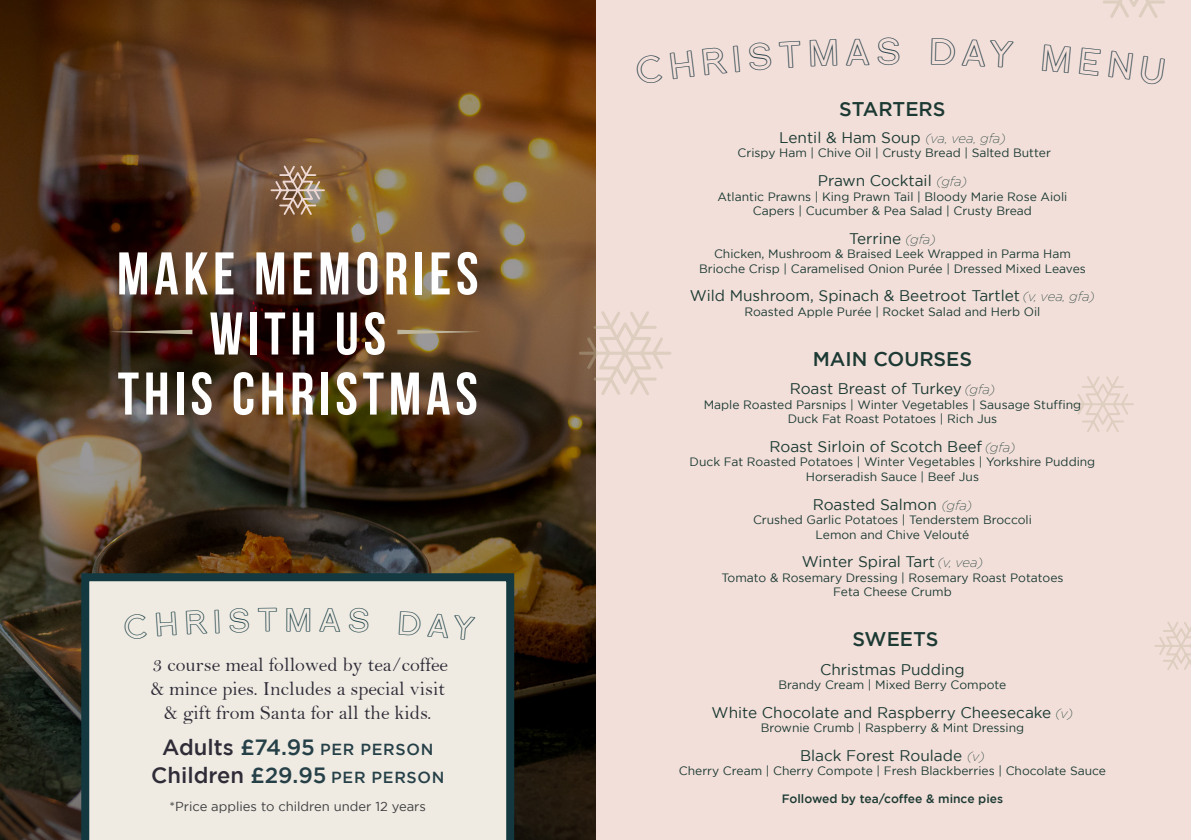
<style>
.page{position:relative;width:1191px;height:840px;background:#fff}
.page>*{position:absolute;margin:0;border:0;box-sizing:border-box;transform-origin:0 0}
.t1{font:700 60px "Bebas Neue";letter-spacing:.08em;color:#fff}
.t2{font:36px "Florencesans Outline";color:#264048}
.t3{font:32px "Florencesans Outline";color:#14383f}
.t4{font:20px/24px "Bell";color:#2f2c38;text-align:center}
.t5{font:500 19.8px "Gotham";color:#1c3a33}
.t6{font:500 16px/28px "Gotham";letter-spacing:.04em;color:#264048;text-align:center}
.t7{font:15.4px "Gotham";color:#1c3a33}
.t8{font:13px "Gotham";color:#3e3e3f}
.t9{font:12px "Gotham";color:#1c3a33}
.t10{font:500 12px "Gotham";color:#1c3a33}
.s1{font-size:22px;color:#2f2c38}
.s2{font-size:22px}
.s3{font-weight:200;font-style:italic;font-size:13.2px}
</style>
<div class="page">
<div style="left:595px;top:0;width:596px;height:839px;background:#f3dfda"></div>
<img style="left:0;top:0;width:595px;height:839px">
<svg style="left:81px;top:573px;width:433px;height:266px;background:#dfded7"></svg>
<svg style="left:269px;top:164px;width:57px;height:52px;background:#9a7b5e"></svg>
<svg style="left:577px;top:309px;width:94px;height:88px"></svg>
<svg style="left:1072px;top:376px;width:62px;height:56px"></svg>
<svg style="left:1154px;top:622px;width:37px;height:48px"></svg>
<svg style="left:1103px;top:0;width:62px;height:18px"></svg>
<svg style="left:397px;top:329px;width:84px;height:5px"></svg>
<svg style="left:109px;top:329px;width:83px;height:5px"></svg>
<svg style="left:124px;top:613px;width:23px;height:26px"></svg>
<svg style="left:156px;top:611px;width:21px;height:25px"></svg>
<svg style="left:186px;top:609px;width:21px;height:25px"></svg>
<svg style="left:215px;top:607px;width:34px;height:25px"></svg>
<svg style="left:258px;top:607px;width:19px;height:24px"></svg>
<svg style="left:319px;top:607px;width:21px;height:24px"></svg>
<svg style="left:349px;top:607px;width:20px;height:26px"></svg>
<svg style="left:399px;top:610px;width:22px;height:25px"></svg>
<svg style="left:427px;top:612px;width:48px;height:28px"></svg>
<p class="t1" style="left:117px;top:240px;width:363px">MAKE MEMORIES</p>
<p class="t1" style="left:209px;top:300px;width:178px">WITH US</p>
<p class="t1" style="left:118px;top:360px;width:361px">THIS CHRISTMAS</p>
<p class="t3" style="left:284px;top:601px;width:29px">M</p>
<p class="t4" style="left:150px;top:651px;width:299px">3 course meal followed by tea/coffee &amp; mince pies. Includes a special visit &amp; gift from Santa for all the kids.</p>
<p class="t6" style="left:151px;top:734px;width:295px"><span class="s1">Adults</span> <span class="s2">£74.95</span> PER PERSON<br><span class="s1">Children</span> <span class="s2">£29.95</span> PER PERSON</p>
<p class="t8" style="left:169px;top:798px;width:258px">*Price applies to children under 12 years</p>
<p class="t2" style="left:876px;top:32px;width:27px">S</p>
<p class="t5" style="left:839px;top:97px;width:108px">STARTERS</p>
<p class="t7" style="left:779px;top:129px;width:228px">Lentil &amp; Ham Soup <span class="s3">(va, vea, gfa)</span></p>
<p class="t9" style="left:737px;top:146px;width:315px">Crispy Ham | Chive Oil | Crusty Bread | Salted Butter</p>
<p class="t7" style="left:818px;top:172px;width:151px">Prawn Cocktail <span class="s3">(gfa)</span></p>
<p class="t9" style="left:717px;top:189px;width:351px">Atlantic Prawns | King Prawn Tail | Bloody Marie Rose Aioli</p>
<p class="t9" style="left:753px;top:204px;width:280px">Capers | Cucumber &amp; Pea Salad | Crusty Bread</p>
<p class="t7" style="left:849px;top:229px;width:88px">Terrine <span class="s3">(gfa)</span></p>
<p class="t9" style="left:714px;top:247px;width:358px">Chicken, Mushroom &amp; Braised Leek Wrapped in Parma Ham</p>
<p class="t9" style="left:699px;top:262px;width:388px">Brioche Crisp | Caramelised Onion Purée | Dressed Mixed Leaves</p>
<p class="t7" style="left:690px;top:287px;width:406px">Wild Mushroom, Spinach &amp; Beetroot Tartlet <span class="s3">(v, vea, gfa)</span></p>
<p class="t9" style="left:744px;top:305px;width:297px">Roasted Apple Purée | Rocket Salad and Herb Oil</p>
<p class="t5" style="left:812px;top:347px;width:161px">MAIN COURSES</p>
<p class="t7" style="left:789px;top:380px;width:207px">Roast Breast of Turkey <span class="s3">(gfa)</span></p>
<p class="t9" style="left:704px;top:397px;width:379px">Maple Roasted Parsnips | Winter Vegetables | Sausage Stuffing</p>
<p class="t9" style="left:787px;top:412px;width:211px">Duck Fat Roast Potatoes | Rich Jus</p>
<p class="t7" style="left:769px;top:437px;width:248px">Roast Sirloin of Scotch Beef <span class="s3">(gfa)</span></p>
<p class="t9" style="left:689px;top:455px;width:407px">Duck Fat Roasted Potatoes | Winter Vegetables | Yorkshire Pudding</p>
<p class="t9" style="left:806px;top:470px;width:175px">Horseradish Sauce | Beef Jus</p>
<p class="t7" style="left:812px;top:495px;width:161px">Roasted Salmon <span class="s3">(gfa)</span></p>
<p class="t9" style="left:753px;top:513px;width:280px">Crushed Garlic Potatoes | Tenderstem Broccoli</p>
<p class="t9" style="left:815px;top:527px;width:155px">Lemon and Chive Velouté</p>
<p class="t7" style="left:801px;top:553px;width:183px">Winter Spiral Tart <span class="s3">(v, vea)</span></p>
<p class="t9" style="left:721px;top:570px;width:344px">Tomato &amp; Rosemary Dressing | Rosemary Roast Potatoes</p>
<p class="t9" style="left:833px;top:585px;width:120px">Feta Cheese Crumb</p>
<p class="t5" style="left:852px;top:627px;width:87px">SWEETS</p>
<p class="t7" style="left:820px;top:660px;width:146px">Christmas Pudding</p>
<p class="t9" style="left:778px;top:677px;width:229px">Brandy Cream | Mixed Berry Compote</p>
<p class="t7" style="left:711px;top:703px;width:363px">White Chocolate and Raspberry Cheesecake <span class="s3">(v)</span></p>
<p class="t9" style="left:760px;top:721px;width:265px">Brownie Crumb | Raspberry &amp; Mint Dressing</p>
<p class="t7" style="left:800px;top:746px;width:186px">Black Forest Roulade <span class="s3">(v)</span></p>
<p class="t9" style="left:679px;top:764px;width:429px">Cherry Cream | Cherry Compote | Fresh Blackberries | Chocolate Sauce</p>
<p class="t10" style="left:781px;top:791px;width:223px">Followed by tea/coffee &amp; mince pies</p>
</div>
